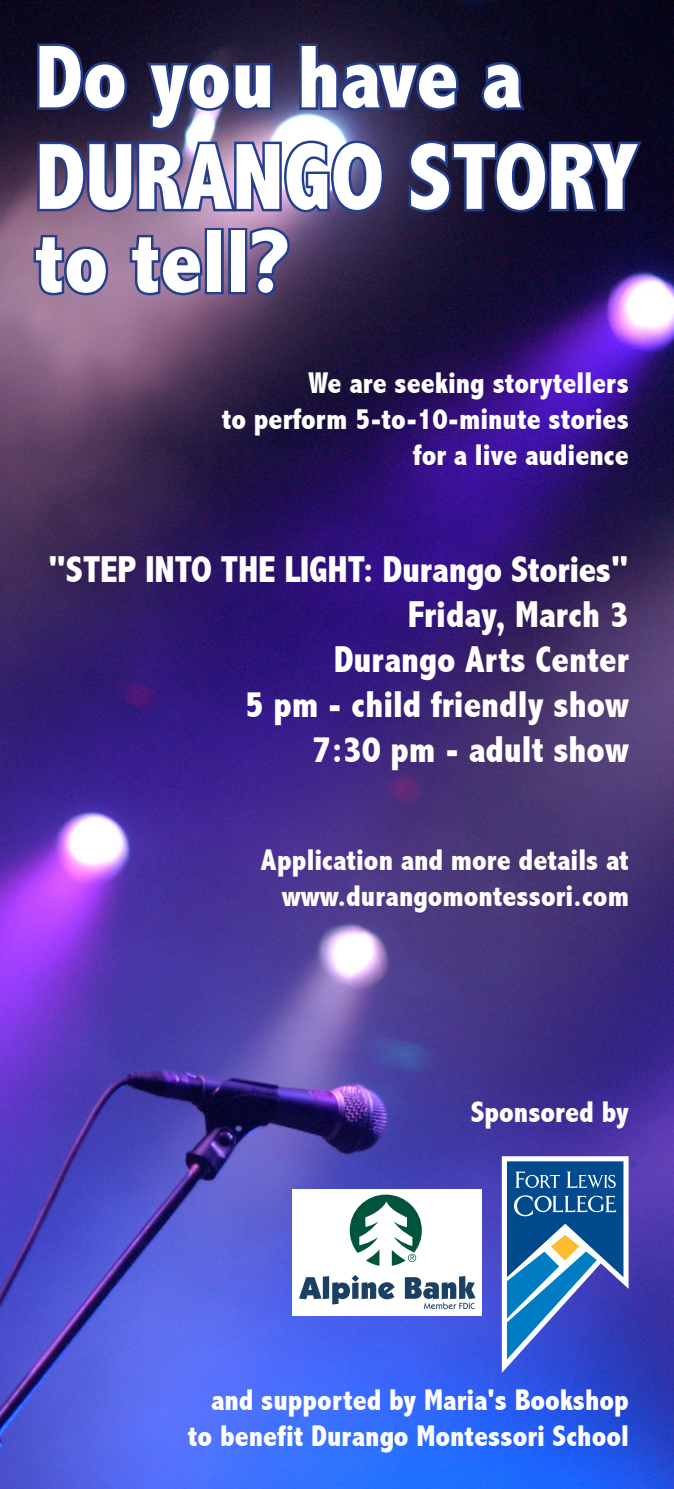
<style>
.page{position:relative;width:674px;height:1489px;background:#fff}
.page>*{position:absolute;margin:0;border:0;box-sizing:border-box;transform-origin:0 0}
.t1{font:800 condensed 95px "Abadi";color:#fff}
.t2{font:800 condensed 90px "Abadi";color:#fff}
.t3{font:800 condensed 37.5px "Abadi";color:#fff}
.t4{font:800 condensed 30px "Abadi";color:#fff}
</style>
<div class="page">
<img style="left:0;top:0;width:673px;height:1489px">
<svg style="left:34px;top:40px;width:611px;height:176px;background:#3a3861"></svg>
<svg style="left:31px;top:232px;width:80px;height:67px;background:#796997"></svg>
<svg style="left:127px;top:232px;width:78px;height:67px;background:#77689a"></svg>
<div style="left:205px;top:228px;width:19px;height:66px;border:5px solid #253f8e"></div>
<div style="left:228px;top:228px;width:19px;height:66px;border:5px solid #253f8e"></div>
<svg style="left:245px;top:224px;width:48px;height:75px;background:#594d81"></svg>
<svg style="left:501px;top:1156px;width:135px;height:216px"></svg>
<div style="left:292px;top:1188px;width:190px;height:127px;background:#fff"></div>
<svg style="left:349px;top:1194px;width:72px;height:72px"></svg>
<svg style="left:299px;top:1277px;width:22px;height:22px"></svg>
<div style="left:322px;top:1276px;width:7px;height:23px;background:#1b4064"></div>
<svg style="left:332px;top:1275px;width:62px;height:29px"></svg>
<svg style="left:404px;top:1276px;width:71px;height:33px"></svg>
<p class="t2" style="left:35px;top:25px;width:488px">Do you have a</p>
<p class="t1" style="left:35px;top:122px;width:605px">DURANGO STORY</p>
<p class="t2" style="left:35px;top:210px;width:256px">to tell?</p>
<p class="t4" style="left:308px;top:365px;width:322px">We are seeking storytellers</p>
<p class="t4" style="left:222px;top:401px;width:408px">to perform 5-to-10-minute stories</p>
<p class="t4" style="left:412px;top:437px;width:217px">for a live audience</p>
<p class="t3" style="left:48px;top:547px;width:581px">"STEP INTO THE LIGHT: Durango Stories"</p>
<p class="t3" style="left:407px;top:592px;width:222px">Friday, March 3</p>
<p class="t3" style="left:333px;top:637px;width:296px">Durango Arts Center</p>
<p class="t3" style="left:244px;top:682px;width:385px">5 pm - child friendly show</p>
<p class="t3" style="left:312px;top:727px;width:317px">7:30 pm - adult show</p>
<p class="t4" style="left:261px;top:842px;width:369px">Application and more details at</p>
<p class="t4" style="left:281px;top:878px;width:348px">www.durangomontessori.com</p>
<p class="t4" style="left:470px;top:1094px;width:159px">Sponsored by</p>
<p class="t4" style="left:211px;top:1382px;width:419px">and supported by Maria's Bookshop</p>
<p class="t4" style="left:188px;top:1418px;width:442px">to benefit Durango Montessori School</p>
</div>
